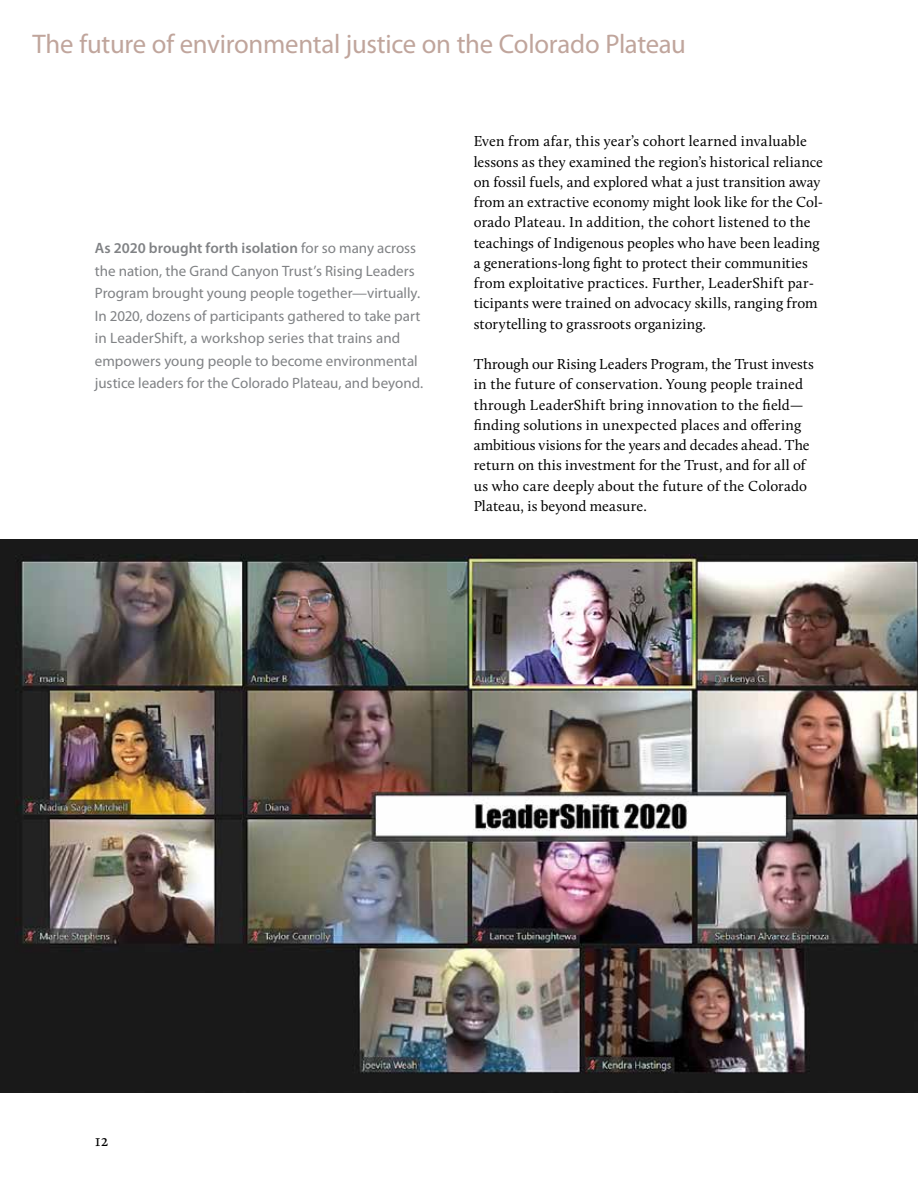
<style>
.page{position:relative;width:918px;height:1188px;background:#fff}
.page>*{position:absolute;margin:0;border:0;box-sizing:border-box;transform-origin:0 0}
.t1{font:27px "Myriad Pro";letter-spacing:-.01em;color:#c0a59c}
.t2{font:16.5px "Calluna";color:#000}
.t3{font:15px/20.2px "Calluna";letter-spacing:.01em;color:#000}
.t4{font:15px/22.5px "Myriad Pro";color:#808285}
.s1{font-weight:600}
</style>
<div class="page">
<img style="left:0;top:540px;width:918px;height:553px">
<h1 class="t1" style="left:32px;top:27px;width:655px">The future of environmental justice on the Colorado Plateau</h1>
<p class="t4" style="left:95px;top:237px;width:330px"><span class="s1">As 2020 brought forth isolation</span> for so many across the nation, the Grand Canyon Trust’s Rising Leaders Program brought young people together—virtually.<br>In 2020, dozens of participants gathered to take part in LeaderShift, a workshop series that trains and empowers young people to become environmental justice leaders for the Colorado Plateau, and beyond.</p>
<p class="t3" style="left:474px;top:131px;width:351px">Even from afar, this year’s cohort learned invaluable lessons as they examined the region’s historical reliance on fossil fuels, and explored what a just transition away from an extractive economy might look like for the Col&shy;orado Plateau. In addition, the cohort listened to the teachings of Indigenous peoples who have been leading a generations-long fight to protect their communities from exploitative practices. Further, LeaderShift par&shy;ticipants were trained on advocacy skills, ranging from storytelling to grassroots organizing.</p>
<p class="t3" style="left:474px;top:354px;width:342px">Through our Rising Leaders Program, the Trust invests in the future of conservation. Young people trained through LeaderShift bring innovation to the field— finding solutions in unexpected places and offering ambitious visions for the years and decades ahead. The return on this investment for the Trust, and for all of us who care deeply about the future of the Colorado Plateau, is beyond measure.</p>
<p class="t2" style="left:95px;top:1131px;width:15px">12</p>
</div>
